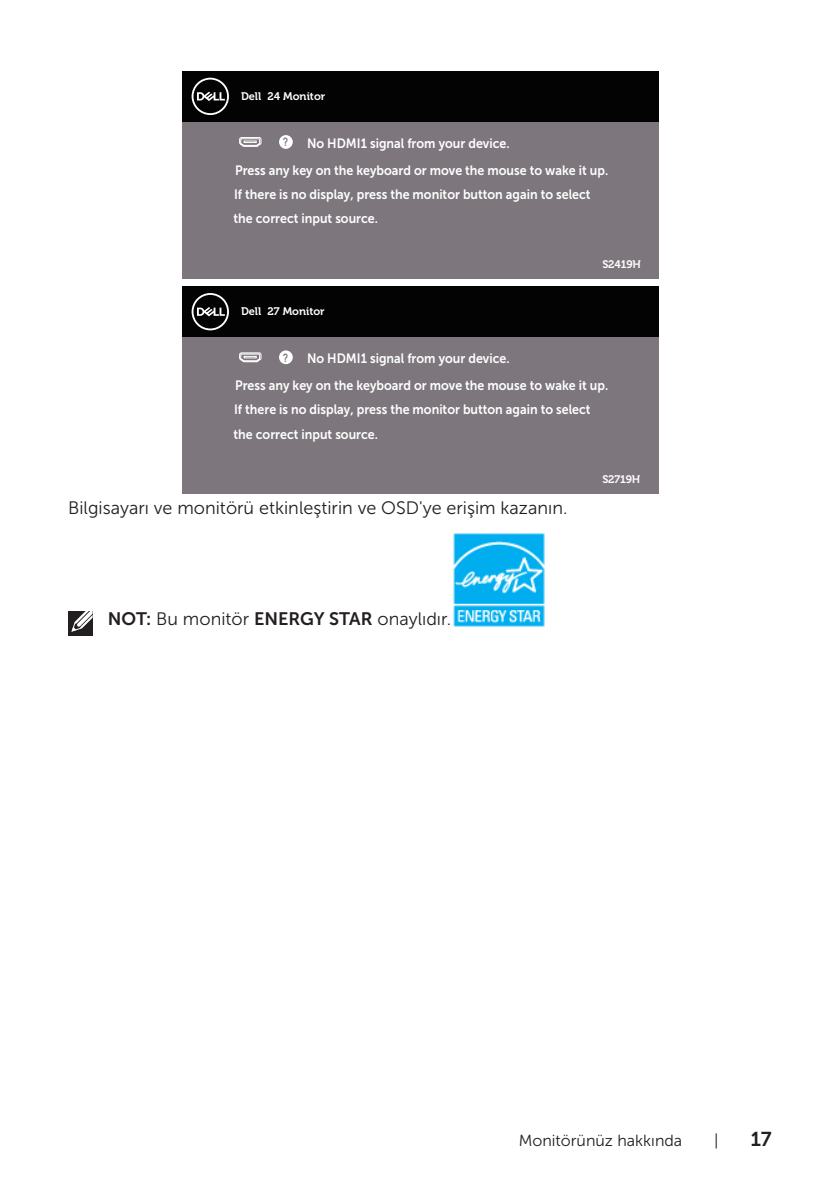
<style>
.page{position:relative;width:840px;height:1191px;background:#fff}
.page>*{position:absolute;margin:0;border:0;box-sizing:border-box;transform-origin:0 0}
.t1{font:20px "Museo Sans For Dell 700";color:#231f20}
.text{font:18px "Museo Sans For Dell 300";color:#231f20}
.t2{font:16px "Museo Sans For Dell 300";color:#231f20}
.t3{font:13.6px/26.8px "Museo Sans For Dell 700";color:#fff;scale:.92 1}
.t4{font:700 11.8px "Arial";color:#7d767c;scale:.73 1}
.t5{font:700 11px "Museo For Dell";color:#fff}
.s1{font-family:"Museo Sans For Dell 700"}
</style>
<div class="page">
<div style="left:182px;top:96px;width:475px;height:182px;background:#7d767c"></div>
<div style="left:182px;top:71px;width:475px;height:51px;background:#030303"></div>
<svg style="left:191px;top:78px;width:38px;height:37px"></svg>
<div style="left:279px;top:135px;width:13px;height:14px;background:#fff;border-radius:50%"></div>
<svg style="left:239px;top:137px;width:22px;height:10px"></svg>
<div style="left:182px;top:312px;width:475px;height:182px;background:#7d767c"></div>
<div style="left:182px;top:287px;width:475px;height:50px;background:#030303"></div>
<svg style="left:191px;top:293px;width:38px;height:37px"></svg>
<div style="left:279px;top:350px;width:13px;height:14px;background:#fff;border-radius:50%"></div>
<svg style="left:239px;top:352px;width:22px;height:10px"></svg>
<div style="left:68px;top:611px;width:24px;height:24px;background:#231f20"></div>
<svg style="left:71px;top:611px;width:22px;height:21px"></svg>
<img style="left:453px;top:533px;width:92px;height:94px">
<p class="t5" style="left:241px;top:90px;width:86px">Dell 24 Monitor</p>
<p class="t3" style="left:235px;top:130px;width:407px;text-indent:72px">No HDMI1 signal from your device.<br>Press any key on the keyboard or move the mouse to wake it up.</p>
<p class="t4" style="left:283px;top:134px;width:9px">?</p>
<p class="t3" style="left:233px;top:182px;width:389px;line-height:24.6px">If there is no display, press the monitor button again to select the correct input source.</p>
<p class="t5" style="left:602px;top:258px;width:40px">S2419H</p>
<p class="t5" style="left:241px;top:305px;width:85px">Dell 27 Monitor</p>
<p class="t3" style="left:235px;top:345px;width:407px;text-indent:72px">No HDMI1 signal from your device.<br>Press any key on the keyboard or move the mouse to wake it up.</p>
<p class="t4" style="left:283px;top:350px;width:9px">?</p>
<p class="t3" style="left:233px;top:397px;width:389px;line-height:24.6px">If there is no display, press the monitor button again to select the correct input source.</p>
<p class="text" style="left:68px;top:498px;width:500px">Bilgisayarı ve monitörü etkinleştirin ve OSD'ye erişim kazanın.</p>
<p class="t5" style="left:602px;top:473px;width:40px">S2719H</p>
<p class="text" style="left:108px;top:609px;width:345px"><span class="s1">NOT:</span> Bu monitör <span class="s1">ENERGY STAR</span> onaylıdır.</p>
<p class="t2" style="left:518px;top:1131px;width:165px">Monitörünüz hakkında</p>
<p class="t2" style="left:714px;top:1131px;width:6px">|</p>
<h1 class="t1" style="left:750px;top:1127px;width:23px">17</h1>
</div>
